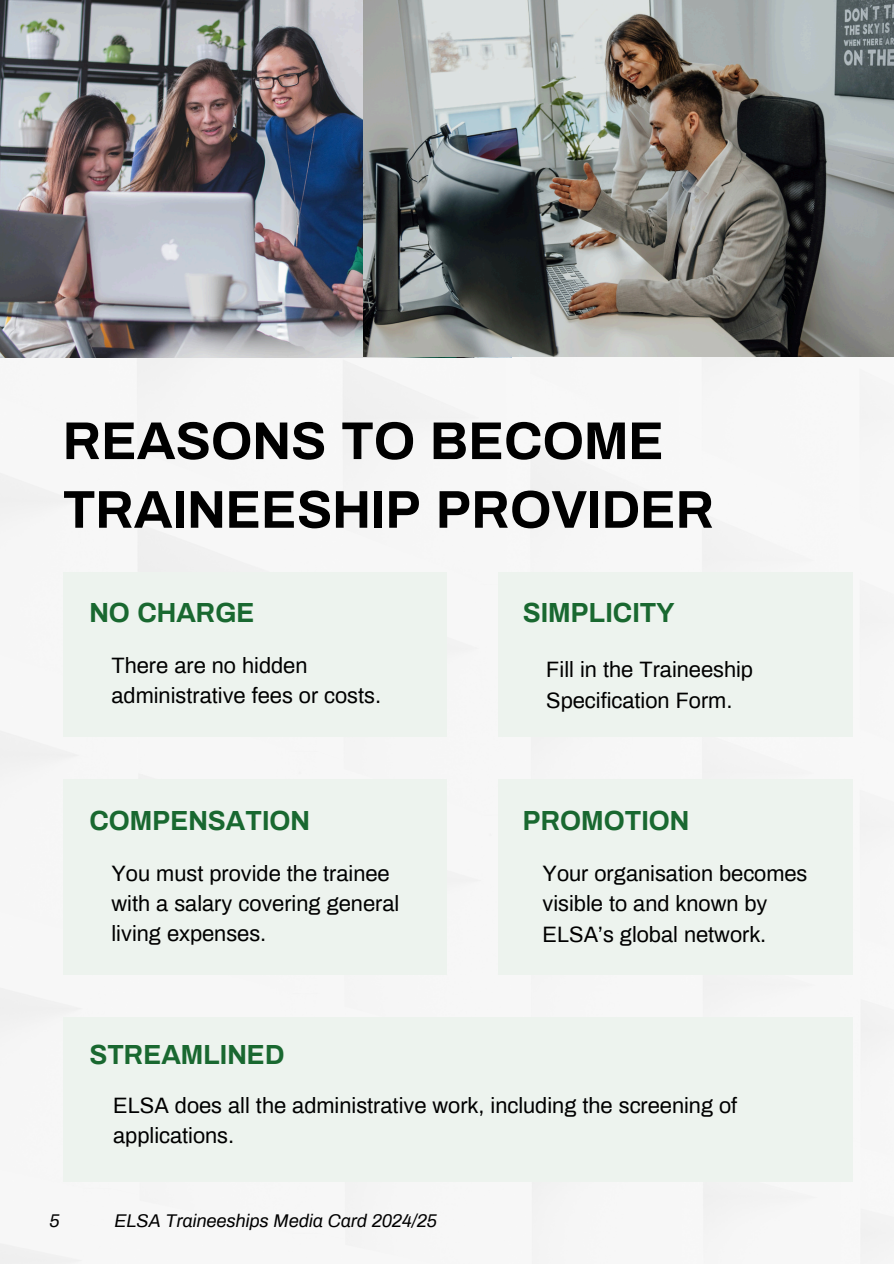
<style>
.page{position:relative;width:894px;height:1264px;background:#fff}
.page>*{position:absolute;margin:0;border:0;box-sizing:border-box;transform-origin:0 0}
.t1{font:700 53.25px/68.7px "Archivo";color:#000}
.t2{font:700 27px "Archivo";color:#196830}
.t3{font:21.75px/30.3px "Archivo";color:#000}
.t4{font:italic 18px "Archivo";color:#000}
</style>
<div class="page">
<img style="left:0;top:357px;width:893px;height:906px">
<img style="left:0;top:0;width:363px;height:357px">
<img style="left:363px;top:0;width:530px;height:357px">
<div style="left:63px;top:1017px;width:788px;height:164px;background:#edf3ee"></div>
<div style="left:498px;top:779px;width:353px;height:195px;background:#edf3ee"></div>
<div style="left:63px;top:779px;width:383px;height:195px;background:#edf3ee"></div>
<div style="left:498px;top:572px;width:353px;height:164px;background:#edf3ee"></div>
<div style="left:63px;top:572px;width:383px;height:164px;background:#edf3ee"></div>
<h3 class="t1" style="left:63px;top:407px;width:652px">REASONS TO BECOME<br>TRAINEESHIP PROVIDER</h3>
<h2 class="t2" style="left:89px;top:598px;width:166px">NO CHARGE</h2>
<h2 class="t2" style="left:522px;top:598px;width:153px">SIMPLICITY</h2>
<h3 class="t3" style="left:111px;top:650px;width:271px">There are no hidden administrative fees or costs.</h3>
<h3 class="t3" style="left:546px;top:654px;width:208px">Fill in the Traineeship<br>Specification Form.</h3>
<h2 class="t2" style="left:89px;top:806px;width:222px">COMPENSATION</h2>
<h2 class="t2" style="left:522px;top:806px;width:168px">PROMOTION</h2>
<h3 class="t3" style="left:111px;top:858px;width:289px">You must provide the trainee with a salary covering general living expenses.</h3>
<h3 class="t3" style="left:542px;top:858px;width:266px">Your organisation becomes visible to and known by<br>ELSA’s global network.</h3>
<h2 class="t2" style="left:89px;top:1040px;width:196px">STREAMLINED</h2>
<h1 class="t3" style="left:113px;top:1090px;width:625px">ELSA does all the administrative work, including the screening of applications.</h1>
<p class="t4" style="left:50px;top:1211px;width:12px">5</p>
<p class="t4" style="left:115px;top:1211px;width:324px">ELSA Traineeships Media Card 2024/25</p>
</div>
